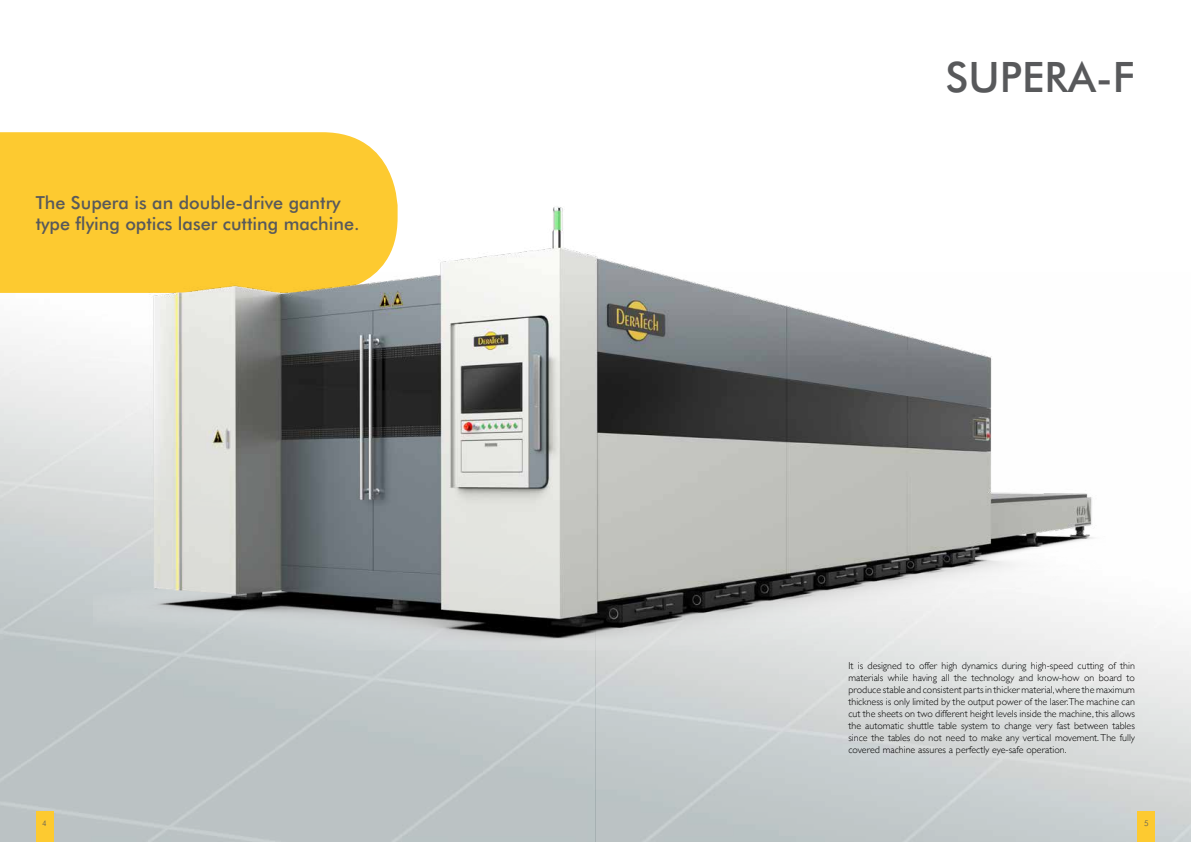
<style>
.page{position:relative;width:1191px;height:842px;background:#fff}
.page>*{position:absolute;margin:0;border:0;box-sizing:border-box;transform-origin:0 0}
.t1{font:500 42px "Futura BT";color:#58595b}
.t2{font:500 18px/21.6px "Futura BT";color:#58595b}
.t3{font:300 10px/12px "Gill Sans";color:#000;text-align:justify}
.t4{font:300 8px "Futura BT";color:#58595b}
</style>
<div class="page">
<img style="left:0;top:345px;width:1191px;height:497px">
<div style="left:36px;top:812px;width:17px;height:30px;background:#fdca30"></div>
<div style="left:0;top:132px;width:396px;height:161px;background:#fdca30"></div>
<img style="left:93px;top:190px;width:1013px;height:459px">
<div style="left:1138px;top:812px;width:17px;height:30px;background:#fdca30"></div>
<p class="t2" style="left:36px;top:191px;width:325px">The Supera is an double-drive gantry type flying optics laser cutting machine.</p>
<p class="t4" style="left:42px;top:818px;width:6px">4</p>
<p class="t1" style="left:945px;top:52px;width:191px">SUPERA-F</p>
<p class="t3" style="left:848px;top:659px;width:288px">It is designed to offer high dynamics during high-speed cutting of thin materials while having all the technology and know-how on board to produce stable and consistent parts in thicker material, where the maximum thickness is only limited by the output power of the laser.The machine can cut the sheets on two different height levels inside the machine, this allows the automatic shuttle table system to change very fast between tables since the tables do not need to make any vertical movement. The fully covered machine assures a perfectly eye-safe operation.</p>
<p class="t4" style="left:1144px;top:818px;width:6px">5</p>
</div>
